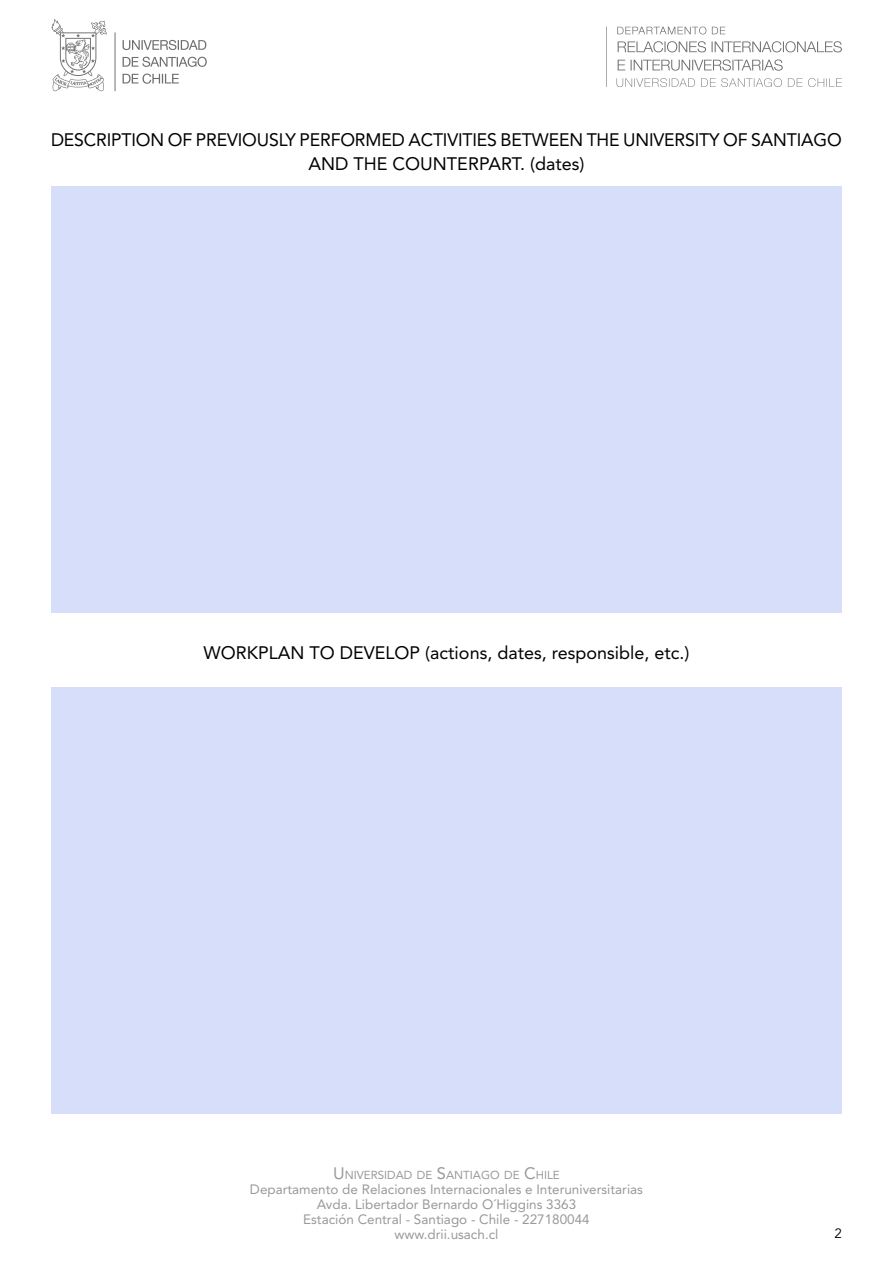
<style>
.page{position:relative;width:893px;height:1263px;background:#fff}
.page>*{position:absolute;margin:0;border:0;box-sizing:border-box;transform-origin:0 0}
.t1{font:18px/24px "Avenir LT Std";letter-spacing:-.01em;color:#000;text-align:center}
.t2{font:13.5px/15px "Avenir LT Std";color:#9a999a;text-align:center}
.t3{font:13.5px "Avenir LT Std";color:#000}
.t4{font:11.55px "Avenir LT Std";color:#9a999a}
.s1{font-size:16.5px}
</style>
<div class="page">
<svg style="left:123px;top:40px;width:83px;height:10px"></svg>
<svg style="left:123px;top:57px;width:84px;height:10px"></svg>
<svg style="left:123px;top:74px;width:56px;height:10px"></svg>
<svg style="left:115px;top:32px;width:1px;height:59px"></svg>
<svg style="left:52px;top:19px;width:55px;height:72px"></svg>
<svg style="left:606px;top:26px;width:1px;height:61px"></svg>
<svg style="left:617px;top:27px;width:89px;height:7px"></svg>
<svg style="left:712px;top:27px;width:13px;height:7px"></svg>
<svg style="left:616px;top:78px;width:79px;height:9px"></svg>
<svg style="left:701px;top:78px;width:81px;height:9px"></svg>
<svg style="left:788px;top:78px;width:54px;height:9px"></svg>
<svg style="left:618px;top:41px;width:88px;height:11px"></svg>
<svg style="left:712px;top:41px;width:130px;height:11px"></svg>
<svg style="left:618px;top:60px;width:7px;height:10px"></svg>
<svg style="left:631px;top:59px;width:152px;height:12px"></svg>
<div style="left:51px;top:186px;width:791px;height:426px;background:#d7defa"></div>
<div style="left:51px;top:688px;width:791px;height:426px;background:#d7defa"></div>
<h1 class="t1" style="left:51px;top:128px;width:792px">DESCRIPTION OF PREVIOUSLY PERFORMED ACTIVITIES BETWEEN THE UNIVERSITY OF SANTIAGO<br>AND THE COUNTERPART. (dates)</h1>
<h1 class="t1" style="left:204px;top:641px;width:487px">WORKPLAN TO DEVELOP (actions, dates, responsible, etc.)</h1>
<p class="t4" style="left:333px;top:1168px;width:228px"><span class="s1">U</span>NIVERSIDAD DE <span class="s1">S</span>ANTIAGO DE <span class="s1">C</span>HILE</p>
<p class="t2" style="left:250px;top:1182px;width:394px">Departamento de Relaciones Internacionales e Interuniversitarias Avda. Libertador Bernardo O´Higgins 3363<br>Estación Central - Santiago - Chile - 227180044 www.drii.usach.cl</p>
<p class="t3" style="left:834px;top:1226px;width:9px">2</p>
</div>
